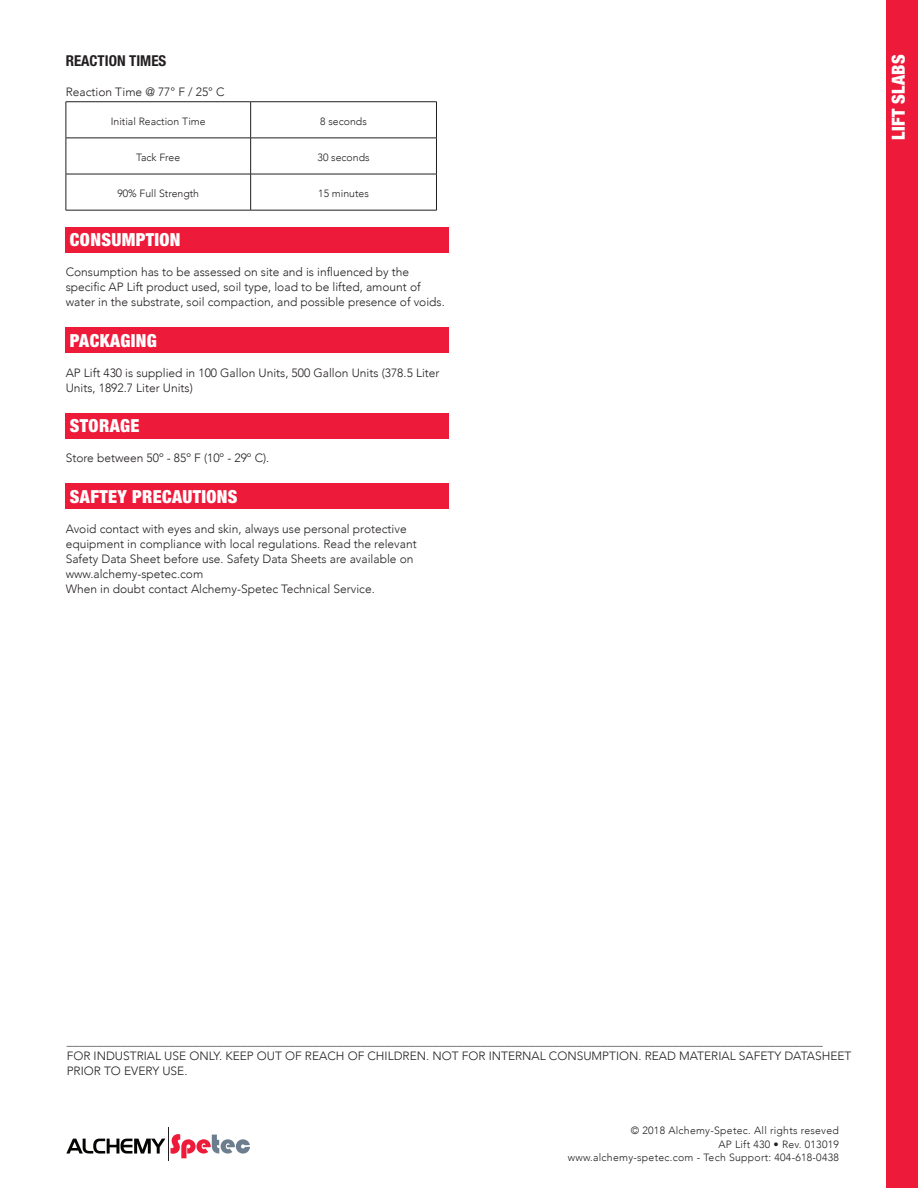
<style>
.page{position:relative;width:918px;height:1188px;background:#fff}
.page>*{position:absolute;margin:0;border:0;box-sizing:border-box;transform-origin:0 0}
.t1{font:900 condensed 18px "Helvetica Neue LT Std";letter-spacing:.02em;color:#fff}
.BODY_TEXT{font:700 condensed 15px "Helvetica Neue LT Std";color:#231f20}
.BODY_TEXT-2{font:300 12px/15px "Avenir";color:#231f20}
.t2{font:300 10.5px "Avenir";letter-spacing:.025em;color:#231f20}
.t3{font:300 10.5px "Avenir";color:#231f20}
</style>
<div class="page">
<div style="left:887px;top:0;width:31px;height:1188px;background:#ed1a3a"></div>
<svg style="left:171px;top:1134px;width:79px;height:24px"></svg>
<svg style="left:66px;top:1139px;width:99px;height:15px"></svg>
<hr style="left:168px;top:1127px;width:1px;height:34px;background:#231f20">
<hr style="left:66px;top:101px;width:185px;height:1px;background:#231f20">
<hr style="left:66px;top:102px;width:1px;height:36px;background:#231f20">
<hr style="left:251px;top:101px;width:186px;height:1px;background:#231f20">
<hr style="left:250px;top:102px;width:1px;height:36px;background:#231f20">
<hr style="left:436px;top:102px;width:1px;height:36px;background:#231f20">
<hr style="left:66px;top:138px;width:185px;height:1px;background:#231f20">
<hr style="left:66px;top:138px;width:1px;height:36px;background:#231f20">
<hr style="left:251px;top:138px;width:186px;height:1px;background:#231f20">
<hr style="left:250px;top:138px;width:1px;height:36px;background:#231f20">
<hr style="left:436px;top:138px;width:1px;height:36px;background:#231f20">
<hr style="left:66px;top:174px;width:185px;height:1px;background:#231f20">
<hr style="left:66px;top:174px;width:1px;height:36px;background:#231f20">
<hr style="left:251px;top:174px;width:186px;height:1px;background:#231f20">
<hr style="left:250px;top:174px;width:1px;height:36px;background:#231f20">
<hr style="left:436px;top:174px;width:1px;height:36px;background:#231f20">
<hr style="left:66px;top:210px;width:185px;height:1px;background:#231f20">
<hr style="left:251px;top:210px;width:186px;height:1px;background:#231f20">
<div style="left:66px;top:227px;width:383px;height:25px;background:#ed1a3a"></div>
<div style="left:66px;top:327px;width:383px;height:26px;background:#ed1a3a"></div>
<div style="left:66px;top:413px;width:383px;height:25px;background:#ed1a3a"></div>
<div style="left:66px;top:483px;width:383px;height:26px;background:#ed1a3a"></div>
<p class="BODY_TEXT" style="left:66px;top:51px;width:102px">REACTION TIMES</p>
<p class="BODY_TEXT-2" style="left:66px;top:84px;width:160px">Reaction Time @ 77° F / 25° C</p>
<p class="t3" style="left:111px;top:115px;width:96px">Initial Reaction Time</p>
<p class="t3" style="left:320px;top:115px;width:48px">8 seconds</p>
<p class="t3" style="left:136px;top:151px;width:45px">Tack Free</p>
<p class="t3" style="left:318px;top:151px;width:53px">30 seconds</p>
<p class="t3" style="left:117px;top:188px;width:83px">90% Full Strength</p>
<p class="t3" style="left:318px;top:188px;width:52px">15 minutes</p>
<p class="t1" style="left:70px;top:229px;width:112px">CONSUMPTION</p>
<p class="BODY_TEXT-2" style="left:66px;top:265px;width:381px">Consumption has to be assessed on site and is influenced by the specific AP Lift product used, soil type, load to be lifted, amount of water in the substrate, soil compaction, and possible presence of voids.</p>
<p class="t1" style="left:70px;top:329px;width:88px">PACKAGING</p>
<p class="BODY_TEXT-2" style="left:66px;top:365px;width:375px">AP Lift 430 is supplied in 100 Gallon Units, 500 Gallon Units (378.5 Liter<br>Units, 1892.7 Liter Units)</p>
<p class="t1" style="left:70px;top:415px;width:71px">STORAGE</p>
<p class="BODY_TEXT-2" style="left:66px;top:451px;width:205px">Store between 50º - 85º F (10º - 29º C).</p>
<p class="t1" style="left:70px;top:485px;width:169px">SAFTEY PRECAUTIONS</p>
<p class="BODY_TEXT-2" style="left:66px;top:521px;width:343px">Avoid contact with eyes and skin, always use personal protective</p>
<p class="BODY_TEXT-2" style="left:66px;top:536px;width:353px">equipment in compliance with local regulations. Read the relevant<br>Safety Data Sheet before use. Safety Data Sheets are available on</p>
<p class="BODY_TEXT-2" style="left:66px;top:566px;width:139px">www.alchemy-spetec.com</p>
<p class="BODY_TEXT-2" style="left:66px;top:581px;width:311px">When in doubt contact Alchemy-Spetec Technical Service.</p>
<p class="t1" style="left:887px;top:140px;width:87px;rotate:-90deg">LIFT SLABS</p>
<p class="BODY_TEXT-2" style="left:67px;top:1033px;width:758px">______________________________________________________________________________________________________________________________</p>
<p class="BODY_TEXT-2" style="left:67px;top:1048px;width:786px">FOR INDUSTRIAL USE ONLY. KEEP OUT OF REACH OF CHILDREN. NOT FOR INTERNAL CONSUMPTION. READ MATERIAL SAFETY DATASHEET<br>PRIOR TO EVERY USE.</p>
<p class="t2" style="left:631px;top:1125px;width:209px">© 2018 Alchemy-Spetec. All rights reseved</p>
<p class="t2" style="left:718px;top:1138px;width:122px">AP Lift 430 • Rev. 013019</p>
<p class="t2" style="left:568px;top:1152px;width:273px">www.alchemy-spetec.com - Tech Support: 404-618-0438</p>
</div>
